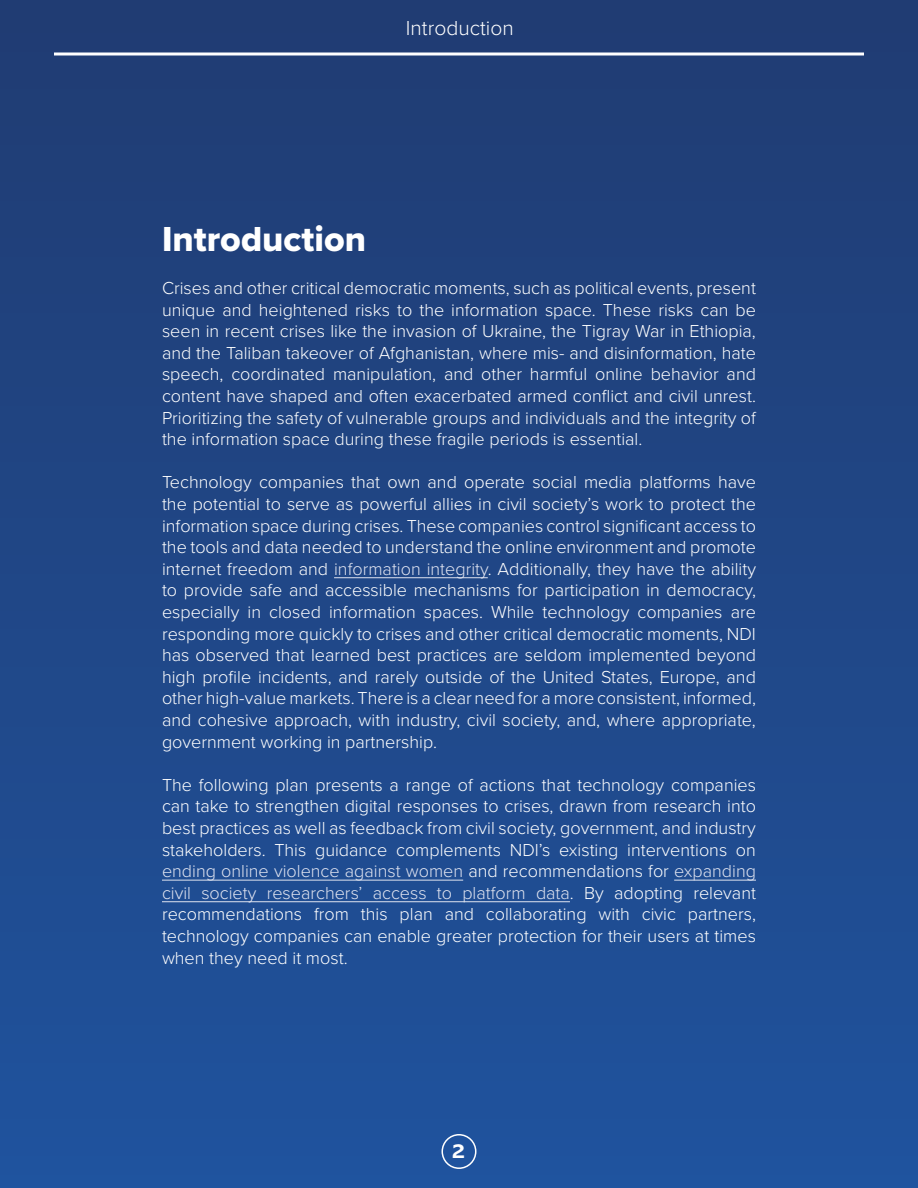
<style>
.page{position:relative;width:918px;height:1188px;background:#fff}
.page>*{position:absolute;margin:0;border:0;box-sizing:border-box;transform-origin:0 0}
.t1{font:36px "Proxima Nova Extrabld";color:#fff}
.t2{font:300 21px "Proxima Nova";color:#fff}
.t3{font:800 21px "Abadi MT Pro";color:#fff}
.t4{font:300 18px/21.6px "Proxima Nova";color:#fff;text-align:justify}
.s1{color:#dfe3f0}
</style>
<div class="page">
<div style="left:0;top:0;width:918px;height:1188px;background:linear-gradient(to bottom,#203b72,#1f539d)"></div>
<hr style="left:334px;top:577px;width:154px;height:1px;background:#dfe3f0">
<hr style="left:162px;top:880px;width:301px;height:1px;background:#dfe3f0">
<hr style="left:674px;top:880px;width:82px;height:1px;background:#dfe3f0">
<hr style="left:162px;top:901px;width:408px;height:1px;background:#dfe3f0">
<svg style="left:54px;top:52px;width:810px;height:4px"></svg>
<div style="left:442px;top:1134px;width:34px;height:35px;border:2px solid #fff;border-radius:50%"></div>
<p class="t2" style="left:406px;top:13px;width:109px">Introduction</p>
<h1 class="t1" style="left:162px;top:212px;width:206px">Introduction</h1>
<p class="t4" style="left:162px;top:276px;width:596px">Crises and other critical democratic moments, such as political events, present unique and heightened risks to the information space. These risks can be seen in recent crises like the invasion of Ukraine, the Tigray War in Ethiopia, and the Taliban takeover of Afghanistan, where mis- and disinformation, hate speech, coordinated manipulation, and other harmful online behavior and content have shaped and often exacerbated armed conflict and civil unrest.<br>Prioritizing the safety of vulnerable groups and individuals and the integrity of the information space during these fragile periods is essential.</p>
<p class="t4" style="left:162px;top:471px;width:596px">Technology companies that own and operate social media platforms have the potential to serve as powerful allies in civil society’s work to protect the information space during crises. These companies control significant access to the tools and data needed to understand the online environment and promote internet freedom and <span class="s1">information integrity</span>. Additionally, they have the ability to provide safe and accessible mechanisms for participation in democracy, especially in closed information spaces. While technology companies are responding more quickly to crises and other critical democratic moments, NDI has observed that learned best practices are seldom implemented beyond high profile incidents, and rarely outside of the United States, Europe, and other high-value markets. There is a clear need for a more consistent, informed, and cohesive approach, with industry, civil society, and, where appropriate, government working in partnership.</p>
<p class="t4" style="left:162px;top:773px;width:596px">The following plan presents a range of actions that technology companies can take to strengthen digital responses to crises, drawn from research into best practices as well as feedback from civil society, government, and industry stakeholders. This guidance complements NDI’s existing interventions on <span class="s1">ending online violence against women</span> and recommendations for <span class="s1">expanding civil society researchers’ access to platform data</span>. By adopting relevant recommendations from this plan and collaborating with civic partners, technology companies can enable greater protection for their users at times when they need it most.</p>
<p class="t3" style="left:452px;top:1139px;width:15px">2</p>
</div>
